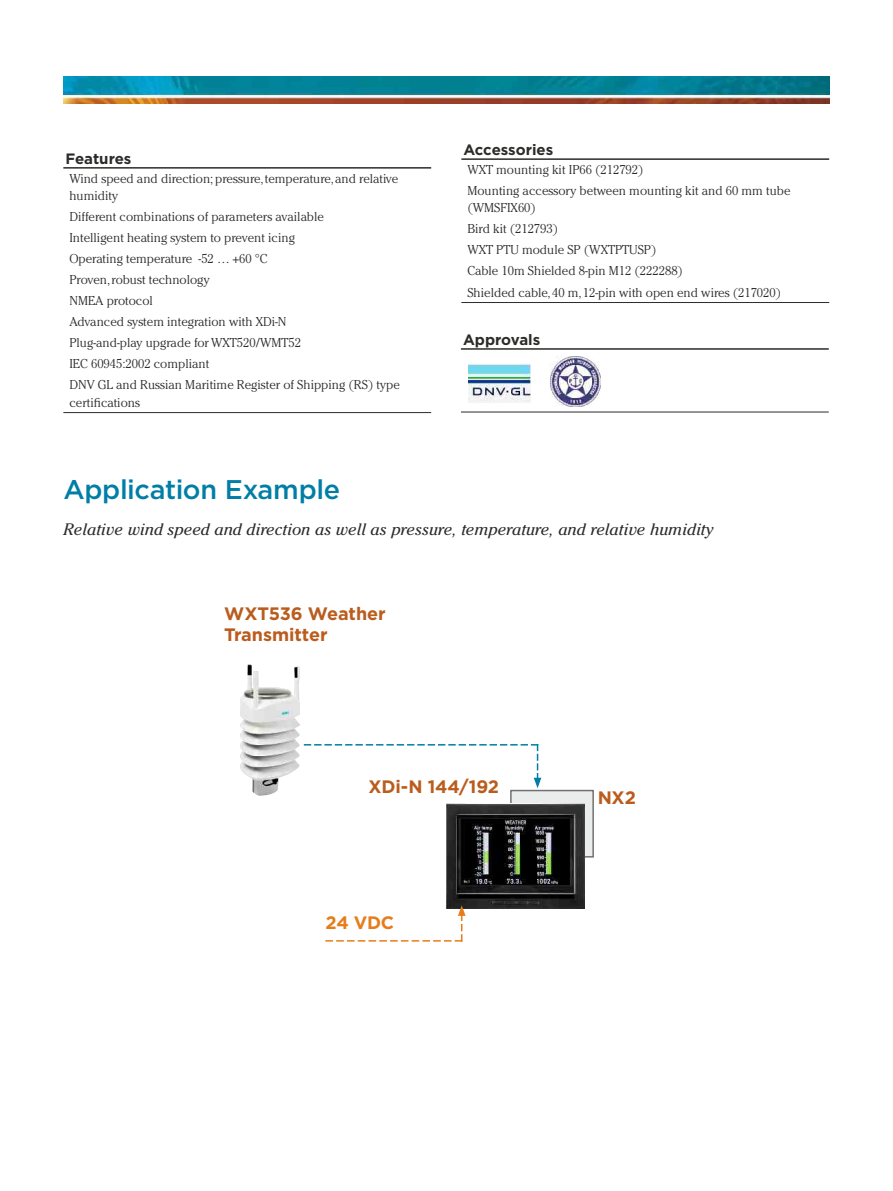
<style>
.page{position:relative;width:893px;height:1191px;background:#fff}
.page>*{position:absolute;margin:0;border:0;box-sizing:border-box;transform-origin:0 0}
.t1{font:500 27px "Gotham";letter-spacing:-.015em;color:#007ea6}
.t2{font:700 18px/21px "Gotham";letter-spacing:-.005em;color:#ba5c1d}
.t3{font:700 18px "Gotham";color:#e67d1b}
.t4{font:italic 16.5px "Cheltenham Std";color:#2b2b2a}
.t5{font:700 15px "Gotham";color:#2b2b2a}
.t6{font:300 12.75px/21px "Cheltenham Std";color:#2b2b2a}
</style>
<div class="page">
<img style="left:64px;top:77px;width:765px;height:27px">
<hr style="left:63px;top:412px;width:368px;height:1px;background:#2b2b2a">
<hr style="left:63px;top:167px;width:368px;height:2px;background:#2b2b2a">
<hr style="left:461px;top:302px;width:368px;height:1px;background:#2b2b2a">
<hr style="left:461px;top:158px;width:368px;height:2px;background:#2b2b2a">
<hr style="left:461px;top:348px;width:368px;height:2px;background:#2b2b2a">
<hr style="left:461px;top:411px;width:368px;height:1px;background:#2b2b2a">
<img style="left:468px;top:364px;width:63px;height:38px">
<img style="left:550px;top:356px;width:50px;height:50px">
<img style="left:240px;top:664px;width:60px;height:132px">
<div style="left:510px;top:790px;width:84px;height:67px;background:#ebecec;border:2px solid #727272"></div>
<svg style="left:304px;top:744px;width:237px;height:44px"></svg>
<img style="left:446px;top:804px;width:139px;height:105px">
<svg style="left:325px;top:905px;width:141px;height:36px"></svg>
<p class="t5" style="left:65px;top:148px;width:67px">Features</p>
<p class="t6" style="left:69px;top:170px;width:330px;line-height:17.2px">Wind speed and direction; pressure, temperature, and relative humidity</p>
<p class="t6" style="left:69px;top:206px;width:332px">Different combinations of parameters available<br>Intelligent heating system to prevent icing<br>Operating temperature -52 … +60 °C<br>Proven, robust technology<br>NMEA protocol<br>Advanced system integration with XDi-N<br>Plug-and-play upgrade for WXT520/WMT52<br>IEC 60945:2002 compliant<br>DNV GL and Russian Maritime Register of Shipping (RS) type</p>
<p class="t6" style="left:69px;top:391px;width:72px">certifications</p>
<p class="t5" style="left:463px;top:140px;width:91px">Accessories</p>
<p class="t6" style="left:467px;top:159px;width:325px">WXT mounting kit IP66 (212792)<br>Mounting accessory between mounting kit and 60 mm tube</p>
<p class="t6" style="left:467px;top:197px;width:315px">(WMSFIX60)<br>Bird kit (212793)<br>WXT PTU module SP (WXTPTUSP)<br>Cable 10m Shielded 8-pin M12 (222288)<br>Shielded cable, 40 m, 12-pin with open end wires (217020)</p>
<p class="t5" style="left:463px;top:329px;width:79px">Approvals</p>
<h1 class="t1" style="left:63px;top:472px;width:278px">Application Example</h1>
<p class="t4" style="left:63px;top:520px;width:652px">Relative wind speed and direction as well as pressure, temperature, and relative humidity</p>
<h2 class="t2" style="left:224px;top:603px;width:163px">WXT536 Weather<br>Transmitter</h2>
<h2 class="t2" style="left:368px;top:776px;width:132px">XDi-N 144/192</h2>
<h2 class="t3" style="left:325px;top:910px;width:70px">24 VDC</h2>
<h2 class="t2" style="left:598px;top:787px;width:40px">NX2</h2>
</div>
